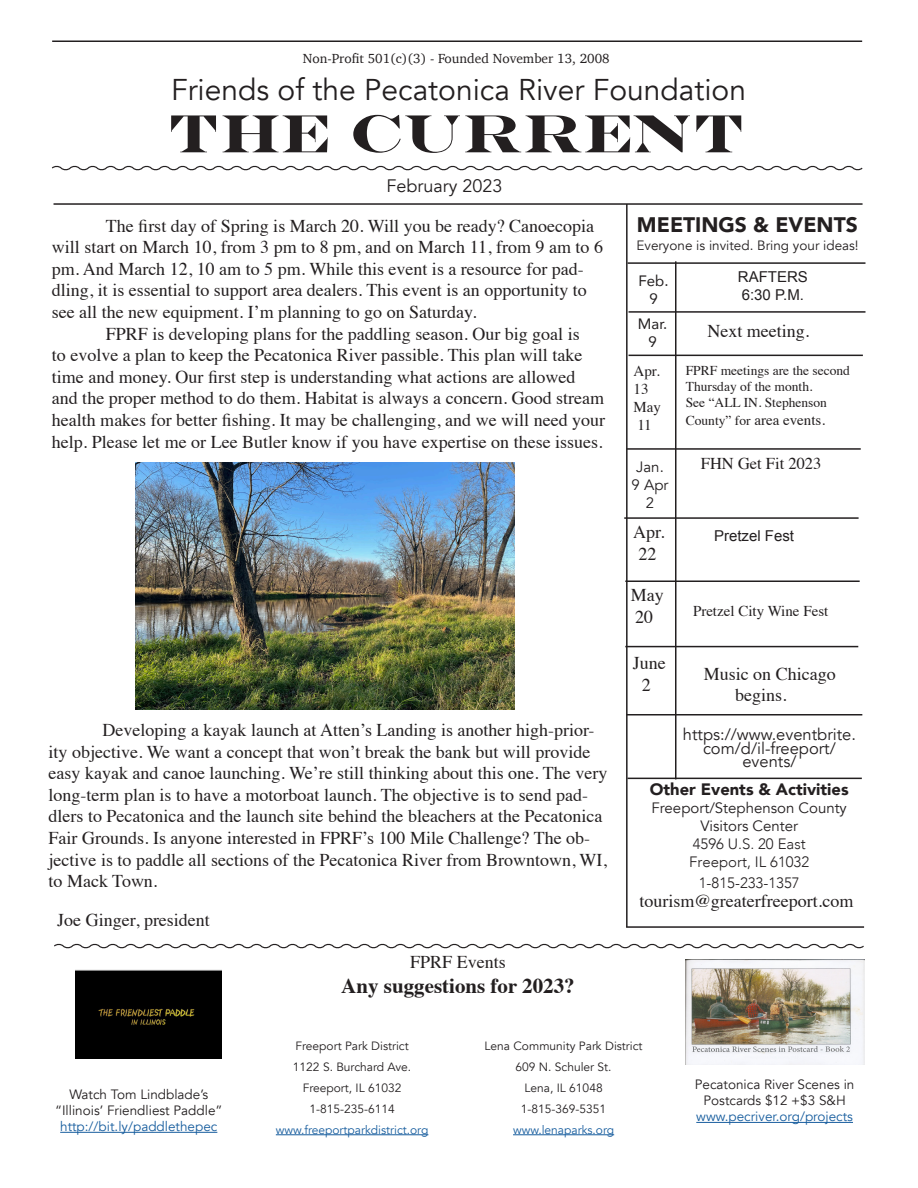
<style>
.page{position:relative;width:918px;height:1188px;background:#fff}
.page>*{position:absolute;margin:0;border:0;box-sizing:border-box;transform-origin:0 0}
.t1{font:700 54px "Engravers";color:#231f20}
.t2{font:30px "Avenir";color:#231f20}
.t3{font:700 21px "Times";color:#231f20}
.t4{font:900 21px "Avenir";color:#231f20}
.t5{font:18px/21.6px "Times";color:#231f20}
.t6{font:18px "Avenir";color:#231f20}
.t7{font:16.5px/13.5px "Avenir";color:#231f20;text-align:center}
.t8{font:900 16.5px "Avenir";color:#231f20}
.t9{font:16.5px "Times";color:#231f20}
.t10{font:15px/18px "Avenir";color:#231f20;text-align:center}
.t11{font:15px "Times";color:#231f20}
.t12{font:15px "Arial";color:#231f20}
.t13{font:300 15px "Avenir";color:#231f20}
.t14{font:15px/18px "Avenir";color:#231f20;text-align:center}
.t15{font:13.5px/16.2px "Avenir";color:#231f20;text-align:center}
.t16{font:13.5px/16.2px "Times";color:#231f20}
.t17{font:13.5px "Charter";color:#231f20}
.t18{font:12px/21px "Avenir";color:#231f20;text-align:center}
.t19{font:12px/21px "Avenir";color:#175d9e;text-align:center}
.s1{font-size:13.5px}
.s2{font-weight:300}
.s3{color:#175d9e}
.s4{color:#231f20}
</style>
<div class="page">
<hr style="left:52px;top:40px;width:810px;height:2px;background:#231f20">
<svg style="left:52px;top:165px;width:811px;height:6px"></svg>
<hr style="left:54px;top:203px;width:809px;height:2px;background:#231f20">
<svg style="left:54px;top:943px;width:810px;height:6px"></svg>
<hr style="left:675px;top:261px;width:1px;height:518px;background:#231f20">
<hr style="left:626px;top:204px;width:2px;height:723px;background:#231f20">
<hr style="left:629px;top:311px;width:236px;height:2px;background:#231f20">
<hr style="left:628px;top:262px;width:238px;height:2px;background:#231f20">
<hr style="left:626px;top:714px;width:236px;height:2px;background:#231f20">
<hr style="left:626px;top:926px;width:238px;height:2px;background:#231f20">
<hr style="left:624px;top:517px;width:235px;height:2px;background:#231f20">
<hr style="left:625px;top:580px;width:235px;height:2px;background:#231f20">
<hr style="left:625px;top:646px;width:233px;height:1px;background:#231f20">
<hr style="left:629px;top:355px;width:234px;height:1px;background:#231f20">
<hr style="left:626px;top:448px;width:235px;height:2px;background:#231f20">
<hr style="left:696px;top:1122px;width:157px;height:1px;background:#175d9e">
<hr style="left:60px;top:1132px;width:157px;height:1px;background:#175d9e">
<img style="left:75px;top:969px;width:147px;height:90px">
<hr style="left:513px;top:1134px;width:101px;height:1px;background:#175d9e">
<hr style="left:276px;top:1134px;width:152px;height:1px;background:#175d9e">
<hr style="left:627px;top:778px;width:235px;height:1px;background:#231f20">
<img style="left:686px;top:959px;width:179px;height:106px">
<img style="left:135px;top:462px;width:379px;height:247px">
<p class="t17" style="left:303px;top:47px;width:308px">Non-Profit 501(c)(3) - Founded November 13, 2008</p>
<p class="t2" style="left:171px;top:72px;width:577px">Friends of the Pecatonica River Foundation</p>
<p class="t1" style="left:167px;top:102px;width:580px">THE CURRENT</p>
<p class="t6" style="left:386px;top:175px;width:118px">February 2023</p>
<p class="t5" style="left:52px;top:213px;width:553px;text-indent:54px">The first day of Spring is March 20. Will you be ready? Canoecopia will start on March 10, from 3 pm to 8 pm, and on March 11, from 9 am to 6 pm. And March 12, 10 am to 5 pm. While this event is a resource for pad&shy;dling, it is essential to support area dealers. This event is an opportunity to see all the new equipment. I’m planning to go on Saturday.</p>
<p class="t5" style="left:52px;top:321px;width:555px;text-indent:54px">FPRF is developing plans for the paddling season. Our big goal is<br>to evolve a plan to keep the Pecatonica River passible. This plan will take time and money. Our first step is understanding what actions are allowed and the proper method to do them. Habitat is always a concern. Good stream health makes for better fishing. It may be challenging, and we will need your help. Please let me or Lee Butler know if you have expertise on these issues.</p>
<p class="t5" style="left:49px;top:718px;width:560px;text-indent:54px">Developing a kayak launch at Atten’s Landing is another high-prior&shy;ity objective. We want a concept that won’t break the bank but will provide easy kayak and canoe launching. We’re still thinking about this one. The very long-term plan is to have a motorboat launch. The objective is to send pad&shy;dlers to Pecatonica and the launch site behind the bleachers at the Pecatonica Fair Grounds. Is anyone interested in FPRF’s 100 Mile Challenge? The ob&shy;jective is to paddle all sections of the Pecatonica River from Browntown, WI, to Mack Town.</p>
<p class="t5" style="left:57px;top:908px;width:154px">Joe Ginger, president</p>
<p class="t5" style="left:410px;top:950px;width:97px">FPRF Events</p>
<p class="t3" style="left:341px;top:966px;width:235px">Any suggestions for 2023?</p>
<p class="t4" style="left:637px;top:206px;width:222px">MEETINGS &amp; EVENTS</p>
<p class="t15" style="left:636px;top:238px;width:224px">Everyone is invited. Bring your ideas!</p>
<p class="t14" style="left:638px;top:271px;width:32px">Feb.<br>9</p>
<p class="t14" style="left:638px;top:315px;width:31px">Mar.</p>
<p class="t14" style="left:649px;top:333px;width:10px">9</p>
<p class="t11" style="left:634px;top:357px;width:28px">Apr.</p>
<p class="t11" style="left:634px;top:375px;width:16px">13</p>
<p class="t11" style="left:634px;top:393px;width:29px">May</p>
<p class="t11" style="left:637px;top:411px;width:16px">11</p>
<p class="t10" style="left:632px;top:458px;width:38px">Jan.<br>9 Apr<br>2</p>
<p class="t5" style="left:633px;top:520px;width:33px">Apr.</p>
<p class="t5" style="left:639px;top:542px;width:19px">22</p>
<p class="t5" style="left:631px;top:583px;width:34px">May</p>
<p class="t5" style="left:635px;top:604px;width:19px">20</p>
<p class="t5" style="left:633px;top:651px;width:34px">June</p>
<p class="t5" style="left:642px;top:672px;width:10px">2</p>
<p class="t12" style="left:738px;top:267px;width:72px">RAFTERS</p>
<p class="t12" style="left:742px;top:285px;width:64px">6:30 P.M.</p>
<p class="t5" style="left:707px;top:319px;width:103px">Next meeting.</p>
<p class="t16" style="left:686px;top:361px;width:166px">FPRF meetings are the second<br>Thursday of the month.</p>
<p class="t16" style="left:686px;top:393px;width:143px">See “ALL IN. Stephenson</p>
<p class="t11" style="left:686px;top:406px;width:141px"><span class="s1">County” for</span> area events.</p>
<p class="t9" style="left:701px;top:448px;width:122px">FHN Get Fit 2023</p>
<p class="t12" style="left:714px;top:526px;width:82px">Pretzel Fest</p>
<p class="t11" style="left:693px;top:597px;width:137px">Pretzel City Wine Fest</p>
<p class="t5" style="left:704px;top:661px;width:133px">Music on Chicago</p>
<p class="t5" style="left:735px;top:683px;width:53px">begins.</p>
<p class="t7" style="left:683px;top:728px;width:175px">https://www.eventbrite. com/d/il-freeport/ events/</p>
<p class="t8" style="left:650px;top:775px;width:200px">Other Events &amp; Activities</p>
<p class="t10" style="left:652px;top:799px;width:197px">Freeport/Stephenson County<br>Visitors Center<br><span class="s2">4596 U.S. 20 East<br>Freeport, IL 61032</span></p>
<p class="t13" style="left:699px;top:874px;width:102px">1-815-233-1357</p>
<p class="t5" style="left:639px;top:888px;width:216px">tourism@greaterfreeport.com</p>
<p class="t15" style="left:55px;top:1086px;width:169px">Watch Tom Lindblade’s “Illinois’ Friendliest Paddle” <span class="s3">http://bit.ly/paddlethepec</span></p>
<p class="t18" style="left:295px;top:1035px;width:115px">Freeport Park District</p>
<p class="t18" style="left:293px;top:1056px;width:120px">1122 S. Burchard Ave.</p>
<p class="t18" style="left:303px;top:1077px;width:100px">Freeport, IL 61032</p>
<p class="t19" style="left:276px;top:1098px;width:154px"><span class="s4">1-815-235-6114 </span>www.freeportparkdistrict.org</p>
<p class="t18" style="left:485px;top:1035px;width:159px">Lena Community Park District</p>
<p class="t18" style="left:516px;top:1056px;width:98px">609 N. Schuler St.<br>Lena, IL 61048</p>
<p class="t19" style="left:513px;top:1098px;width:103px"><span class="s4">1-815-369-5351 </span>www.lenaparks.org</p>
<p class="t15" style="left:695px;top:1076px;width:161px">Pecatonica River Scenes in<br>Postcards $12 +$3 S&amp;H <span class="s3">www.pecriver.org/projects</span></p>
</div>
